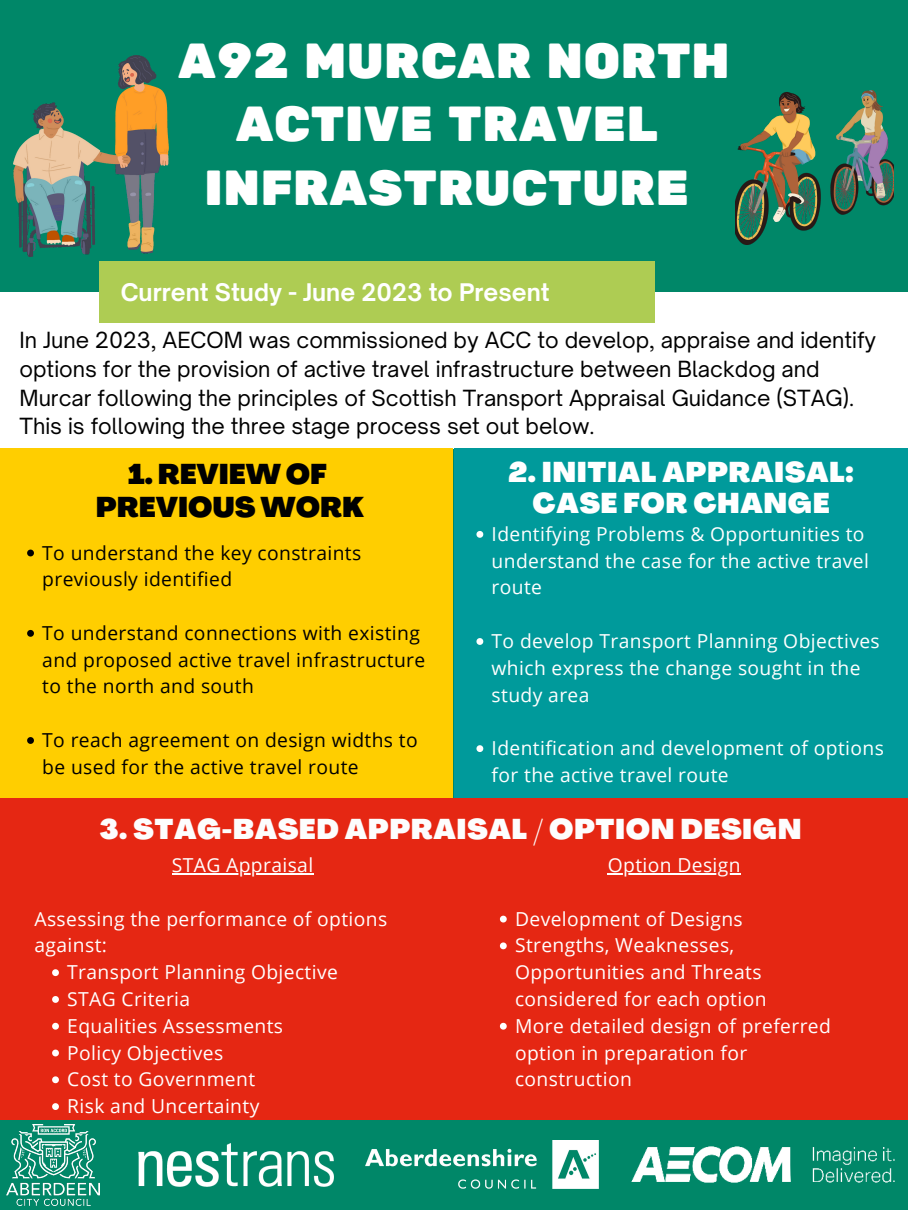
<style>
.page{position:relative;width:908px;height:1210px;background:#fff}
.page>*{position:absolute;margin:0;border:0;box-sizing:border-box;transform-origin:0 0}
.t1{font:49px "Rubik One";color:#fff}
.t2{font:900 28px "Agrandir";letter-spacing:.02em;color:#fdfdfd}
.t3{font:900 28px "Agrandir";letter-spacing:.02em;color:#fff}
.t4{font:900 28px "Agrandir";color:#000}
.t5{font:700 23.2px "Open Sauce One";color:#fff}
.t6{font:21.31px/28.6px "Open Sauce One";color:#000}
.t7{font:19.25px/26.8px "Open Sans";letter-spacing:.02em;color:#fff}
.t8{font:19.25px/26.8px "Open Sans";letter-spacing:.02em;color:#000}
</style>
<div class="page">
<div style="left:0;top:0;width:907px;height:1210px;background:#008768"></div>
<img style="left:735px;top:91px;width:158px;height:153px">
<div style="left:0;top:292px;width:907px;height:156px;background:#fff"></div>
<div style="left:99px;top:262px;width:555px;height:61px;background:#aecc53"></div>
<img style="left:6px;top:1124px;width:93px;height:81px">
<img style="left:139px;top:1143px;width:194px;height:43px">
<img style="left:631px;top:1146px;width:264px;height:37px">
<img style="left:365px;top:1140px;width:233px;height:48px">
<div style="left:0;top:448px;width:453px;height:350px;background:#ffce00"></div>
<div style="left:454px;top:448px;width:453px;height:390px;background:#009a9b"></div>
<svg style="left:476px;top:531px;width:7px;height:7px"></svg>
<svg style="left:476px;top:638px;width:7px;height:7px"></svg>
<svg style="left:476px;top:745px;width:7px;height:7px"></svg>
<svg style="left:27px;top:549px;width:7px;height:7px"></svg>
<svg style="left:27px;top:630px;width:7px;height:7px"></svg>
<svg style="left:27px;top:737px;width:7px;height:7px"></svg>
<div style="left:0;top:798px;width:907px;height:321px;background:#e52713"></div>
<svg style="left:52px;top:969px;width:7px;height:7px"></svg>
<svg style="left:52px;top:996px;width:7px;height:7px"></svg>
<svg style="left:52px;top:1022px;width:7px;height:7px"></svg>
<svg style="left:52px;top:1049px;width:7px;height:7px"></svg>
<svg style="left:52px;top:1076px;width:7px;height:7px"></svg>
<svg style="left:52px;top:1103px;width:7px;height:7px"></svg>
<hr style="left:172px;top:873px;width:141px;height:2px;background:#fff">
<svg style="left:499px;top:915px;width:7px;height:7px"></svg>
<svg style="left:499px;top:942px;width:7px;height:7px"></svg>
<svg style="left:499px;top:1022px;width:7px;height:7px"></svg>
<hr style="left:607px;top:873px;width:133px;height:2px;background:#fff">
<img style="left:13px;top:55px;width:155px;height:202px">
<p class="t1" style="left:178px;top:32px;width:553px">A92 MURCAR NORTH</p>
<p class="t1" style="left:235px;top:96px;width:424px">ACTIVE TRAVEL</p>
<p class="t1" style="left:204px;top:159px;width:487px">INFRASTRUCTURE</p>
<p class="t5" style="left:121px;top:278px;width:430px">Current Study - June 2023 to Present</p>
<p class="t6" style="left:19px;top:326px;width:858px">In June 2023, AECOM was commissioned by ACC to develop, appraise and identify options for the provision of active travel infrastructure between Blackdog and Murcar following the principles of Scottish Transport Appraisal Guidance (STAG).<br>This is following the three stage process set out below.</p>
<p class="t4" style="left:128px;top:463px;width:200px">1. REVIEW OF</p>
<p class="t4" style="left:96px;top:496px;width:269px">PREVIOUS WORK</p>
<p class="t8" style="left:42px;top:539px;width:320px">To understand the key constraints previously identified</p>
<p class="t8" style="left:42px;top:619px;width:384px">To understand connections with existing and proposed active travel infrastructure to the north and south</p>
<p class="t8" style="left:42px;top:726px;width:377px">To reach agreement on design widths to be used for the active travel route</p>
<p class="t3" style="left:508px;top:461px;width:346px">2. INITIAL APPRAISAL:</p>
<p class="t3" style="left:532px;top:491px;width:298px">CASE FOR CHANGE</p>
<p class="t7" style="left:491px;top:520px;width:379px">Identifying Problems &amp; Opportunities to understand the case for the active travel route</p>
<p class="t7" style="left:491px;top:627px;width:389px">To develop Transport Planning Objectives which express the change sought in the study area</p>
<p class="t7" style="left:491px;top:734px;width:394px">Identification and development of options for the active travel route</p>
<p class="t2" style="left:100px;top:817px;width:702px">3. STAG-BASED APPRAISAL / OPTION DESIGN</p>
<p class="t7" style="left:172px;top:851px;width:143px">STAG Appraisal</p>
<p class="t7" style="left:34px;top:904px;width:354px">Assessing the performance of options against:</p>
<p class="t7" style="left:515px;top:904px;width:229px">Development of Designs</p>
<p class="t7" style="left:607px;top:851px;width:134px">Option Design</p>
<p class="t7" style="left:515px;top:931px;width:253px">Strengths, Weaknesses,<br>Opportunities and Threats considered for each option</p>
<p class="t7" style="left:515px;top:1012px;width:317px">More detailed design of preferred option in preparation for construction</p>
<p class="t7" style="left:67px;top:958px;width:272px">Transport Planning Objective</p>
<p class="t7" style="left:67px;top:985px;width:124px">STAG Criteria</p>
<p class="t7" style="left:67px;top:1012px;width:217px">Equalities Assessments</p>
<p class="t7" style="left:67px;top:1038px;width:157px">Policy Objectives</p>
<p class="t7" style="left:67px;top:1065px;width:189px">Cost to Government</p>
<p class="t7" style="left:67px;top:1092px;width:193px">Risk and Uncertainty</p>
</div>
